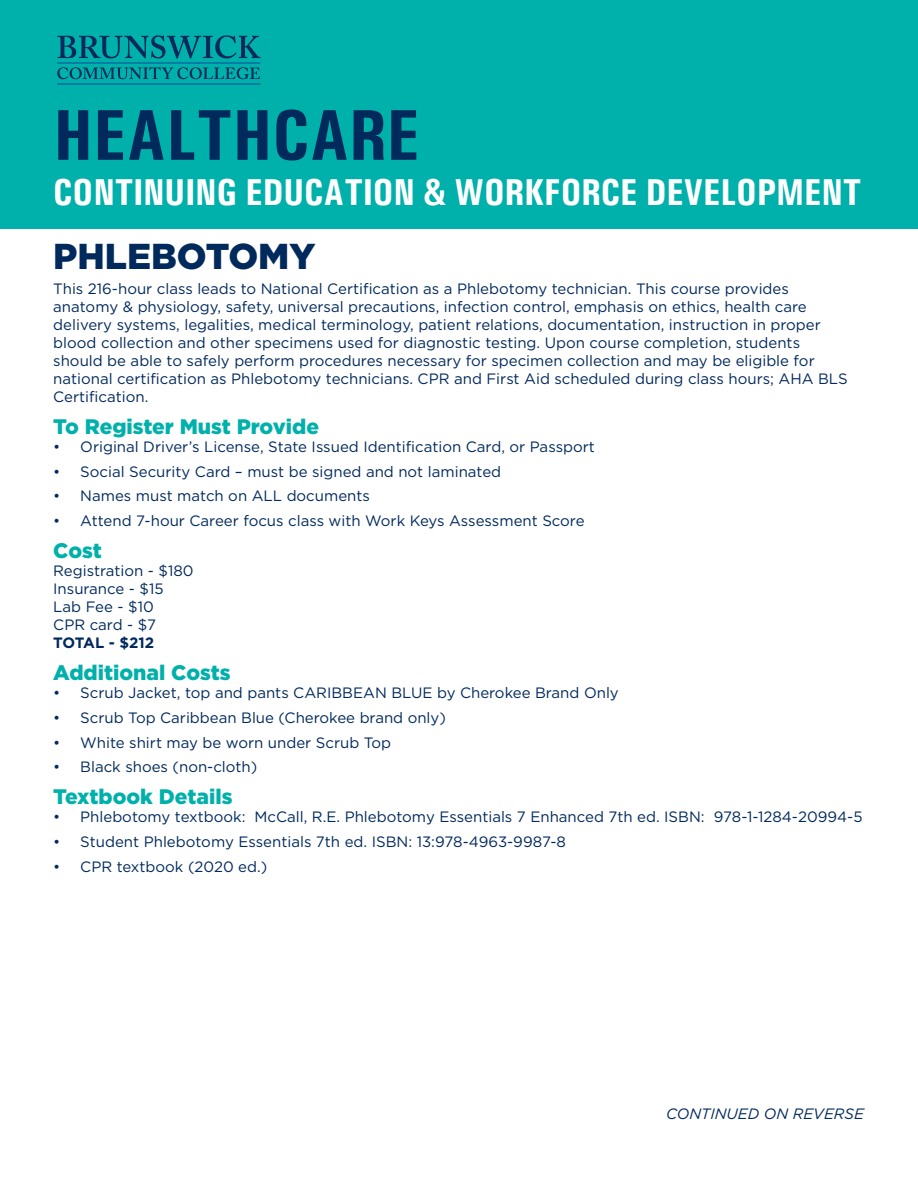
<style>
.page{position:relative;width:918px;height:1188px;background:#fff}
.page>*{position:absolute;margin:0;border:0;box-sizing:border-box;transform-origin:0 0}
.t1{font:700 condensed 72px "Univers";color:#00295c}
.t2{font:700 condensed 37.5px "Univers";color:#fff}
.t3{font:900 36px "Gotham";color:#00295c}
.t4{font:900 21px "Gotham";color:#00b0aa}
.t5{font:15px/18px "Gotham";color:#00295c}
.t6{font:italic 15px "Gotham";color:#00295c}
.t7{font:700 15px "Gotham";letter-spacing:-.015em;color:#00295c}
</style>
<div class="page">
<div style="left:0;top:0;width:918px;height:229px;background:#00b0aa"></div>
<svg style="left:57px;top:35px;width:204px;height:44px"></svg>
<hr style="left:57px;top:83px;width:203px;height:2px;background:#006e9f">
<hr style="left:57px;top:62px;width:203px;height:2px;background:#006e9f">
<h1 class="t1" style="left:53px;top:92px;width:368px">HEALTHCARE</h1>
<h2 class="t2" style="left:53px;top:169px;width:810px">CONTINUING EDUCATION &amp; WORKFORCE DEVELOPMENT</h2>
<h3 class="t3" style="left:53px;top:236px;width:264px">PHLEBOTOMY</h3>
<p class="t5" style="left:53px;top:279px;width:796px">This 216-hour class leads to National Certification as a Phlebotomy technician. This course provides anatomy &amp; physiology, safety, universal precautions, infection control, emphasis on ethics, health care delivery systems, legalities, medical terminology, patient relations, documentation, instruction in proper blood collection and other specimens used for diagnostic testing. Upon course completion, students should be able to safely perform procedures necessary for specimen collection and may be eligible for national certification as Phlebotomy technicians. CPR and First Aid scheduled during class hours; AHA BLS Certification.</p>
<h3 class="t4" style="left:53px;top:414px;width:267px">To Register Must Provide</h3>
<p class="t5" style="left:53px;top:437px;width:543px">• Original Driver’s License, State Issued Identification Card, or Passport</p>
<p class="t5" style="left:53px;top:462px;width:449px">• Social Security Card – must be signed and not laminated</p>
<p class="t5" style="left:53px;top:487px;width:318px">• Names must match on ALL documents</p>
<p class="t5" style="left:53px;top:512px;width:533px">• Attend 7-hour Career focus class with Work Keys Assessment Score</p>
<h3 class="t4" style="left:53px;top:539px;width:50px">Cost</h3>
<p class="t5" style="left:53px;top:562px;width:142px">Registration - $180<br>Insurance - $15<br>Lab Fee - $10<br>CPR card - $7</p>
<p class="t7" style="left:53px;top:634px;width:102px">TOTAL - $212</p>
<h3 class="t4" style="left:53px;top:661px;width:179px">Additional Costs</h3>
<p class="t5" style="left:53px;top:684px;width:567px">• Scrub Jacket, top and pants CARIBBEAN BLUE by Cherokee Brand Only</p>
<p class="t5" style="left:53px;top:708px;width:394px">• Scrub Top Caribbean Blue (Cherokee brand only)</p>
<p class="t5" style="left:53px;top:733px;width:339px">• White shirt may be worn under Scrub Top</p>
<p class="t5" style="left:53px;top:758px;width:206px">• Black shoes (non-cloth)</p>
<h3 class="t4" style="left:53px;top:785px;width:181px">Textbook Details</h3>
<p class="t5" style="left:53px;top:808px;width:811px">• Phlebotomy textbook: McCall, R.E. Phlebotomy Essentials 7 Enhanced 7th ed. ISBN: 978-1-1284-20994-5</p>
<p class="t5" style="left:53px;top:833px;width:514px">• Student Phlebotomy Essentials 7th ed. ISBN: 13:978-4963-9987-8</p>
<p class="t5" style="left:53px;top:857px;width:216px">• CPR textbook (2020 ed.)</p>
<p class="t6" style="left:666px;top:1106px;width:199px">CONTINUED ON REVERSE</p>
</div>
